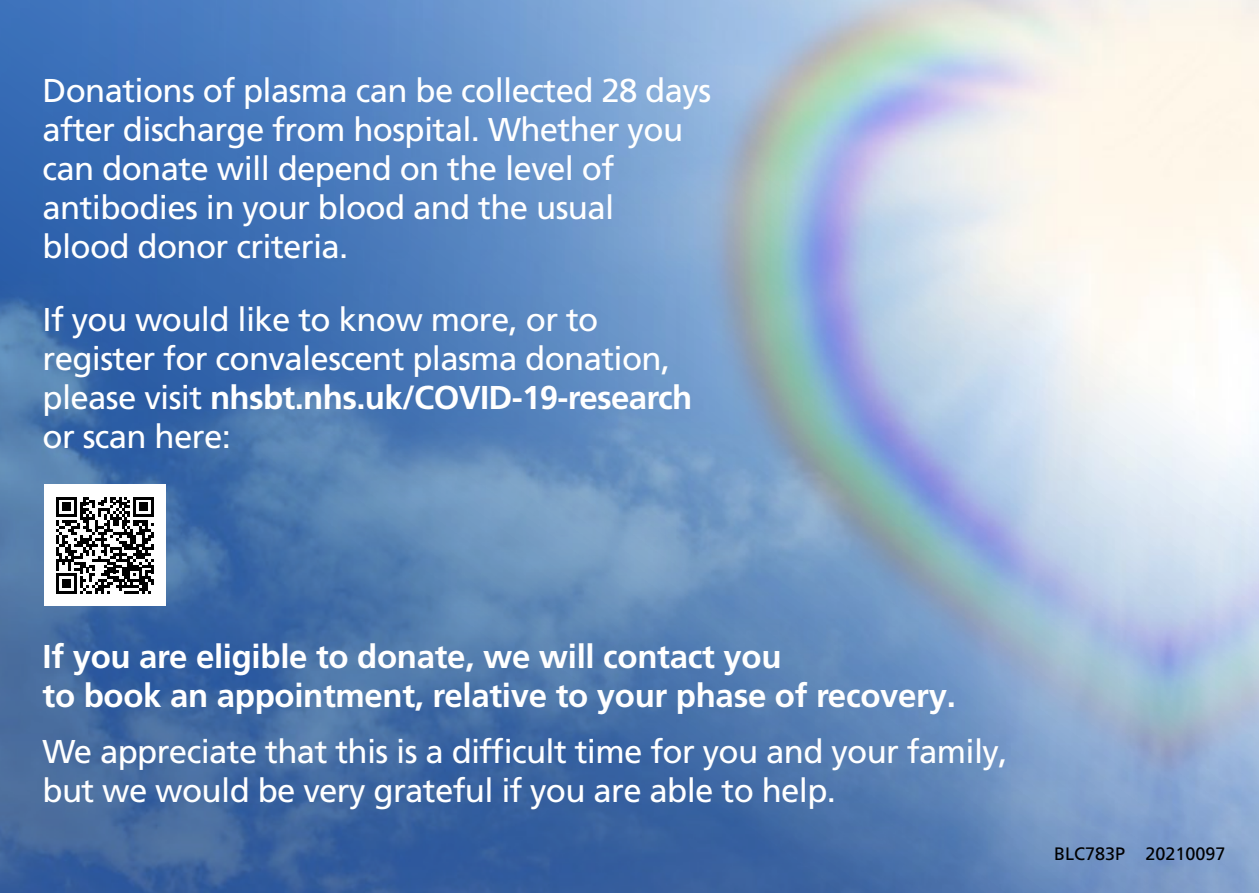
<style>
.page{position:relative;width:1259px;height:893px;background:#fff}
.page>*{position:absolute;margin:0;border:0;box-sizing:border-box;transform-origin:0 0}
.t1{font:33px/39px "Frutiger LT Pro";letter-spacing:-.02em;color:#fff}
.t2{font:700 33px/39px "Frutiger LT Pro";letter-spacing:-.01em;color:#fff}
.t3{font:18px "Frutiger LT Pro";color:#000}
.s1{font-weight:700}
</style>
<div class="page">
<svg style="left:1201px;top:0;width:58px;height:893px"></svg>
<div style="left:0;top:0;width:1201px;height:893px;background:#033f85;opacity:.75"></div>
<div style="left:45px;top:485px;width:121px;height:121px;background:#fff"></div>
<svg style="left:56px;top:497px;width:98px;height:97px"></svg>
<p class="t1" style="left:43px;top:71px;width:670px">Donations of plasma can be collected 28 days after discharge from hospital. Whether you can donate will depend on the level of antibodies in your blood and the usual<br>blood donor criteria.</p>
<p class="t1" style="left:43px;top:300px;width:651px">If you would like to know more, or to register for convalescent plasma donation, please visit <span class="s1">nhsbt.nhs.uk/COVID-19-research </span>or scan here:</p>
<p class="t2" style="left:43px;top:637px;width:915px">If you are eligible to donate, we will contact you<br>to book an appointment, relative to your phase of recovery.</p>
<p class="t1" style="left:43px;top:732px;width:966px">We appreciate that this is a difficult time for you and your family, but we would be very grateful if you are able to help.</p>
<p class="t3" style="left:1054px;top:843px;width:173px">BLC783P 20210097</p>
</div>
